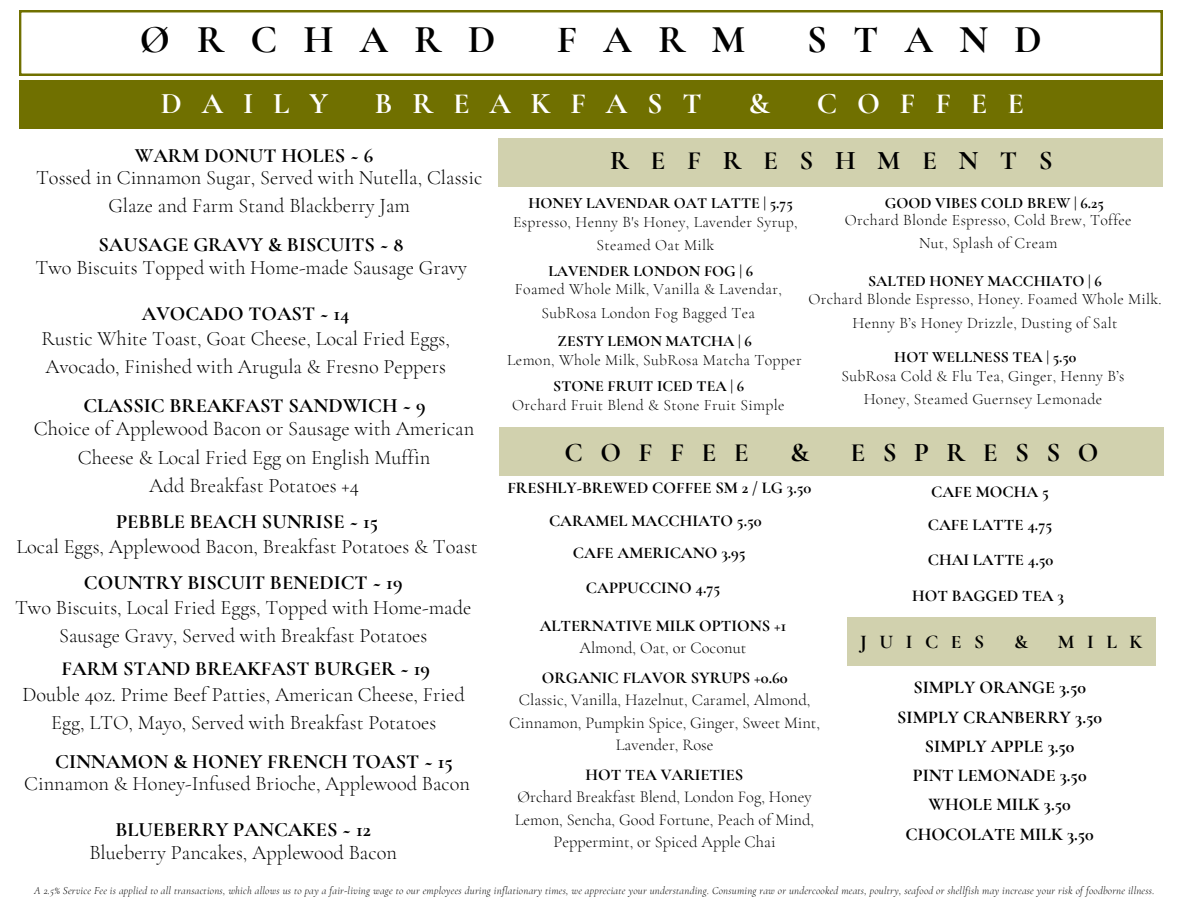
<style>
.page{position:relative;width:1188px;height:918px;background:#fff}
.page>*{position:absolute;margin:0;border:0;box-sizing:border-box;transform-origin:0 0}
.t1{font:700 39.45px "Cormorant Garamond";letter-spacing:.66em;color:#000}
.t2{font:700 30px "Cormorant Garamond";letter-spacing:.66em;color:#fff}
.t3{font:700 27px "Cormorant Garamond";letter-spacing:.645em;color:#000}
.t4{font:700 27px "Cormorant Garamond";letter-spacing:.8em;color:#000}
.t5{font:300 20.55px/28.2px "Cormorant Garamond";color:#000;text-align:center}
.t6{font:300 20.4px/28.2px "Cormorant Garamond";color:#000;text-align:center}
.t7{font:700 20.4px "Cormorant Garamond";color:#000}
.t8{font:700 20.25px "Cormorant Garamond";color:#000}
.t9{font:700 19.5px "Cormorant Garamond";letter-spacing:.645em;color:#000}
.t10{font:700 18px/29.2px "Cormorant Garamond";color:#000;text-align:center}
.t11{font:300 16.5px/22.5px "Cormorant Garamond";color:#000;text-align:center}
.t12{font:700 16.5px/22.5px "Cormorant Garamond";color:#000;text-align:center}
.t13{font:300 15.75px/23.7px "Cormorant Garamond";letter-spacing:.02em;color:#000;text-align:center}
.t14{font:700 15.75px "Cormorant Garamond";color:#000}
.t15{font:italic 300 10.8px "Cormorant Garamond";letter-spacing:.02em;color:#000}
.s1{font-weight:300}
.s2{font-weight:700}
</style>
<div class="page">
<div style="left:19px;top:80px;width:1144px;height:49px;background:#707000"></div>
<div style="left:498px;top:138px;width:665px;height:49px;background:#d1d1ae"></div>
<div style="left:499px;top:427px;width:665px;height:49px;background:#d1d1ae"></div>
<div style="left:847px;top:617px;width:309px;height:49px;background:#d1d1ae"></div>
<svg style="left:19px;top:10px;width:1144px;height:65px"></svg>
<h1 class="t1" style="left:140px;top:15px;width:357px">ØRCHARD</h1>
<h1 class="t1" style="left:557px;top:15px;width:190px">FARM</h1>
<h1 class="t1" style="left:807px;top:15px;width:237px">STAND</h1>
<h2 class="t2" style="left:161px;top:85px;width:169px">DAILY</h2>
<h2 class="t2" style="left:375px;top:85px;width:329px">BREAKFAST</h2>
<h2 class="t2" style="left:749px;top:85px;width:23px">&amp;</h2>
<h2 class="t2" style="left:817px;top:85px;width:209px">COFFEE</h2>
<h5 class="t7" style="left:135px;top:144px;width:240px">WARM DONUT HOLES ~ 6</h5>
<h6 class="t6" style="left:36px;top:163px;width:448px">Tossed in Cinnamon Sugar, Served with Nutella, Classic<br>Glaze and Farm Stand Blackberry Jam</h6>
<h5 class="t8" style="left:98px;top:232px;width:306px">SAUSAGE GRAVY &amp; BISCUITS ~ 8</h5>
<h5 class="t6" style="left:36px;top:254px;width:433px">Two Biscuits Topped with Home-made Sausage Gravy</h5>
<h2 class="t8" style="left:142px;top:302px;width:209px">AVOCADO TOAST ~ 14</h2>
<h3 class="t6" style="left:42px;top:324px;width:410px;text-align:left">Rustic White Toast, Goat Cheese, Local Fried Eggs,<br>Avocado, Finished with Arugula &amp; Fresno Peppers</h3>
<h4 class="t7" style="left:83px;top:393px;width:344px">CLASSIC BREAKFAST SANDWICH ~ 9</h4>
<p class="t5" style="left:34px;top:415px;width:442px">Choice of Applewood Bacon or Sausage with American<br>Cheese &amp; Local Fried Egg on English Muffin<br>Add Breakfast Potatoes +4</p>
<h3 class="t7" style="left:116px;top:509px;width:264px">PEBBLE BEACH SUNRISE ~ 15</h3>
<h4 class="t6" style="left:16px;top:532px;width:463px">Local Eggs, Applewood Bacon, Breakfast Potatoes &amp; Toast</h4>
<h5 class="t7" style="left:84px;top:570px;width:320px">COUNTRY BISCUIT BENEDICT ~ 19</h5>
<h3 class="t6" style="left:15px;top:593px;width:458px">Two Biscuits, Local Fried Eggs, Topped with Home-made<br>Sausage Gravy, Served with Breakfast Potatoes</h3>
<p class="t7" style="left:61px;top:656px;width:370px">FARM STAND BREAKFAST BURGER ~ 19</p>
<p class="t6" style="left:23px;top:680px;width:444px">Double 4oz. Prime Beef Patties, American Cheese, Fried<br>Egg, LTO, Mayo, Served with Breakfast Potatoes</p>
<p class="t7" style="left:55px;top:749px;width:399px">CINNAMON &amp; HONEY FRENCH TOAST ~ 15</p>
<h3 class="t6" style="left:24px;top:770px;width:447px">Cinnamon &amp; Honey-Infused Brioche, Applewood Bacon</h3>
<h3 class="t7" style="left:115px;top:818px;width:257px">BLUEBERRY PANCAKES ~ 12</h3>
<h4 class="t6" style="left:89px;top:839px;width:309px">Blueberry Pancakes, Applewood Bacon</h4>
<h4 class="t4" style="left:610px;top:144px;width:444px">REFRESHMENTS</h4>
<h3 class="t14" style="left:529px;top:194px;width:266px">HONEY LAVENDAR OAT LATTE | 5.75</h3>
<h4 class="t13" style="left:513px;top:210px;width:286px">Espresso, Henny B's Honey, Lavender Syrup,<br>Steamed Oat Milk</h4>
<h2 class="t14" style="left:548px;top:261px;width:206px">LAVENDER LONDON FOG | 6</h2>
<h5 class="t13" style="left:515px;top:277px;width:268px">Foamed Whole Milk, Vanilla &amp; Lavendar,<br>SubRosa London Fog Bagged Tea</h5>
<h4 class="t14" style="left:885px;top:194px;width:221px">GOOD VIBES COLD BREW | 6.25</h4>
<h5 class="t13" style="left:845px;top:208px;width:288px">Orchard Blonde Espresso, Cold Brew, Toffee<br>Nut, Splash of Cream</h5>
<h5 class="t14" style="left:868px;top:271px;width:235px">SALTED HONEY MACCHIATO | 6</h5>
<h3 class="t13" style="left:808px;top:287px;width:355px">Orchard Blonde Espresso, Honey. Foamed Whole Milk.<br>Henny B’s Honey Drizzle, Dusting of Salt</h3>
<h5 class="t14" style="left:558px;top:332px;width:196px">ZESTY LEMON MATCHA | 6</h5>
<h3 class="t13" style="left:507px;top:348px;width:296px">Lemon, Whole Milk, SubRosa Matcha Topper</h3>
<h5 class="t14" style="left:553px;top:377px;width:192px">STONE FRUIT ICED TEA | 6</h5>
<p class="t13" style="left:512px;top:393px;width:274px">Orchard Fruit Blend &amp; Stone Fruit Simple</p>
<h6 class="t14" style="left:894px;top:348px;width:184px">HOT WELLNESS TEA | 5.50</h6>
<h6 class="t13" style="left:841px;top:364px;width:285px">SubRosa Cold &amp; Flu Tea, Ginger, Henny B’s<br>Honey, Steamed Guernsey Lemonade</h6>
<p class="t3" style="left:565px;top:436px;width:186px">COFFEE</p>
<p class="t3" style="left:790px;top:436px;width:21px">&amp;</p>
<p class="t3" style="left:851px;top:436px;width:249px">ESPRESSO</p>
<p class="t12" style="left:507px;top:477px;width:306px">FRESHLY-BREWED COFFEE SM 2 / LG 3.50</p>
<p class="t12" style="left:549px;top:510px;width:214px">CARAMEL MACCHIATO 5.50</p>
<p class="t12" style="left:928px;top:514px;width:126px">CAFE LATTE 4.75</p>
<p class="t12" style="left:931px;top:480px;width:119px">CAFE MOCHA 5</p>
<h4 class="t12" style="left:573px;top:541px;width:174px">CAFE AMERICANO 3.95</h4>
<h3 class="t12" style="left:586px;top:576px;width:136px">CAPPUCCINO 4.75</h3>
<p class="t12" style="left:540px;top:614px;width:248px">ALTERNATIVE MILK OPTIONS +1<br><span class="s1">Almond, Oat, or Coconut</span></p>
<p class="t11" style="left:509px;top:666px;width:312px"><span class="s2">ORGANIC FLAVOR SYRUPS +0.60<br></span>Classic, Vanilla, Hazelnut, Caramel, Almond, Cinnamon, Pumpkin Spice, Ginger, Sweet Mint, Lavender, Rose</p>
<h3 class="t11" style="left:515px;top:763px;width:301px"><span class="s2">HOT TEA VARIETIES<br></span>Ørchard Breakfast Blend, London Fog, Honey Lemon, Sencha, Good Fortune, Peach of Mind, Peppermint, or Spiced Apple Chai</h3>
<p class="t12" style="left:928px;top:549px;width:127px">CHAI LATTE 4.50</p>
<p class="t12" style="left:912px;top:585px;width:153px">HOT BAGGED TEA 3</p>
<h4 class="t9" style="left:860px;top:630px;width:126px">JUICES</h4>
<h4 class="t9" style="left:1014px;top:630px;width:15px">&amp;</h4>
<h4 class="t9" style="left:1058px;top:630px;width:86px">MILK</h4>
<p class="t10" style="left:897px;top:673px;width:206px">SIMPLY ORANGE 3.50<br>SIMPLY CRANBERRY 3.50<br>SIMPLY APPLE 3.50<br>PINT LEMONADE 3.50<br>WHOLE MILK 3.50<br>CHOCOLATE MILK 3.50</p>
<h4 class="t15" style="left:34px;top:884px;width:1122px">A 2.5% Service Fee is applied to all transactions, which allows us to pay a fair-living wage to our employees during inflationary times, we appreciate your understanding. Consuming raw or undercooked meats, poultry, seafood or shellfish may increase your risk of foodborne illness.</h4>
</div>
